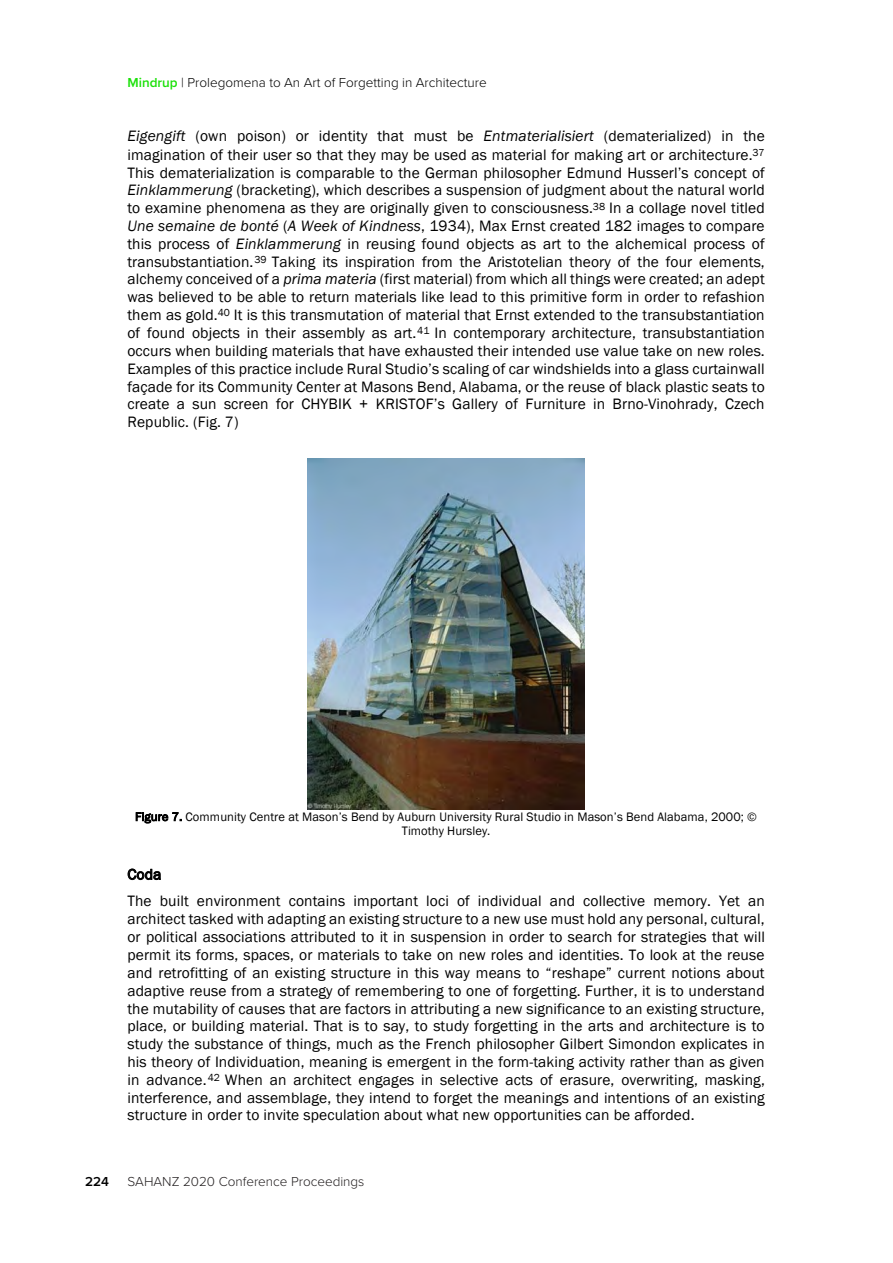
<style>
.page{position:relative;width:893px;height:1263px;background:#fff}
.page>*{position:absolute;margin:0;border:0;box-sizing:border-box;transform-origin:0 0}
.t1{font:15.45px/17.9px "Franklin Gothic";letter-spacing:.01em;color:#000;text-align:justify}
.t2{font:15px "Franklin Gothic";color:#000}
.t3{font:300 13.5px "Proxima Nova";color:#000}
.t4{font:300 13.5px "Proxima Nova";color:#231f20}
.t5{font:600 13.5px "Proxima Nova";color:#000}
.t6{font:12.6px/14.4px "Franklin Gothic";letter-spacing:.005em;color:#000;text-align:center}
.s1{font-weight:600;color:#1be109}
.s2{font-style:italic}
.s3{font-size:12.3px}
</style>
<div class="page">
<img style="left:308px;top:458px;width:276px;height:351px">
<p class="t3" style="left:128px;top:73px;width:361px"><span class="s1">Mindrup</span> | Prolegomena to An Art of Forgetting in Architecture</p>
<p class="t1" style="left:127px;top:128px;width:639px"><span class="s2">Eigengift</span> (own poison) or identity that must be <span class="s2">Entmaterialisiert</span> (dematerialized) in the imagination of their user so that they may be used as material for making art or architecture.<sup>37<br></sup>This dematerialization is comparable to the German philosopher Edmund Husserl’s concept of <span class="s2">Einklammerung</span> (bracketing), which describes a suspension of judgment about the natural world to examine phenomena as they are originally given to consciousness.<sup>38</sup> In a collage novel titled <span class="s2">Une semaine de bonté</span> (<span class="s2">A Week of Kindness</span>, 1934), Max Ernst created 182 images to compare this process of <span class="s2">Einklammerung</span> in reusing found objects as art to the alchemical process of transubstantiation.<sup>39</sup> Taking its inspiration from the Aristotelian theory of the four elements, alchemy conceived of a <span class="s2">prima materia</span> (first material) from which all things were created; an adept was believed to be able to return materials like lead to this primitive form in order to refashion them as gold.<sup>40</sup> It is this transmutation of material that Ernst extended to the transubstantiation of found objects in their assembly as art.<sup>41</sup> In contemporary architecture, transubstantiation occurs when building materials that have exhausted their intended use value take on new roles.<br>Examples of this practice include Rural Studio’s scaling of car windshields into a glass curtainwall façade for its Community Center at Masons Bend, Alabama, or the reuse of black plastic seats to create a sun screen for CHYBIK + KRISTOF’s Gallery of Furniture in Brno-Vinohrady, Czech Republic. (Fig. 7)</p>
<p class="t6" style="left:135px;top:810px;width:623px"><span class="s3">Figure 7.</span> Community Centre at Mason’s Bend by Auburn University Rural Studio in Mason’s Bend Alabama, 2000; ©<br>Timothy Hursley.</p>
<p class="t2" style="left:127px;top:865px;width:35px">Coda</p>
<p class="t1" style="left:127px;top:892px;width:639px">The built environment contains important loci of individual and collective memory. Yet an architect tasked with adapting an existing structure to a new use must hold any personal, cultural, or political associations attributed to it in suspension in order to search for strategies that will permit its forms, spaces, or materials to take on new roles and identities. To look at the reuse and retrofitting of an existing structure in this way means to “reshape” current notions about adaptive reuse from a strategy of remembering to one of forgetting. Further, it is to understand the mutability of causes that are factors in attributing a new significance to an existing structure, place, or building material. That is to say, to study forgetting in the arts and architecture is to study the substance of things, much as the French philosopher Gilbert Simondon explicates in his theory of Individuation, meaning is emergent in the form-taking activity rather than as given in advance.<sup>42</sup> When an architect engages in selective acts of erasure, overwriting, masking, interference, and assemblage, they intend to forget the meanings and intentions of an existing structure in order to invite speculation about what new opportunities can be afforded.</p>
<p class="t5" style="left:85px;top:1172px;width:25px">224</p>
<p class="t4" style="left:128px;top:1172px;width:238px">SAHANZ 2020 Conference Proceedings</p>
</div>
